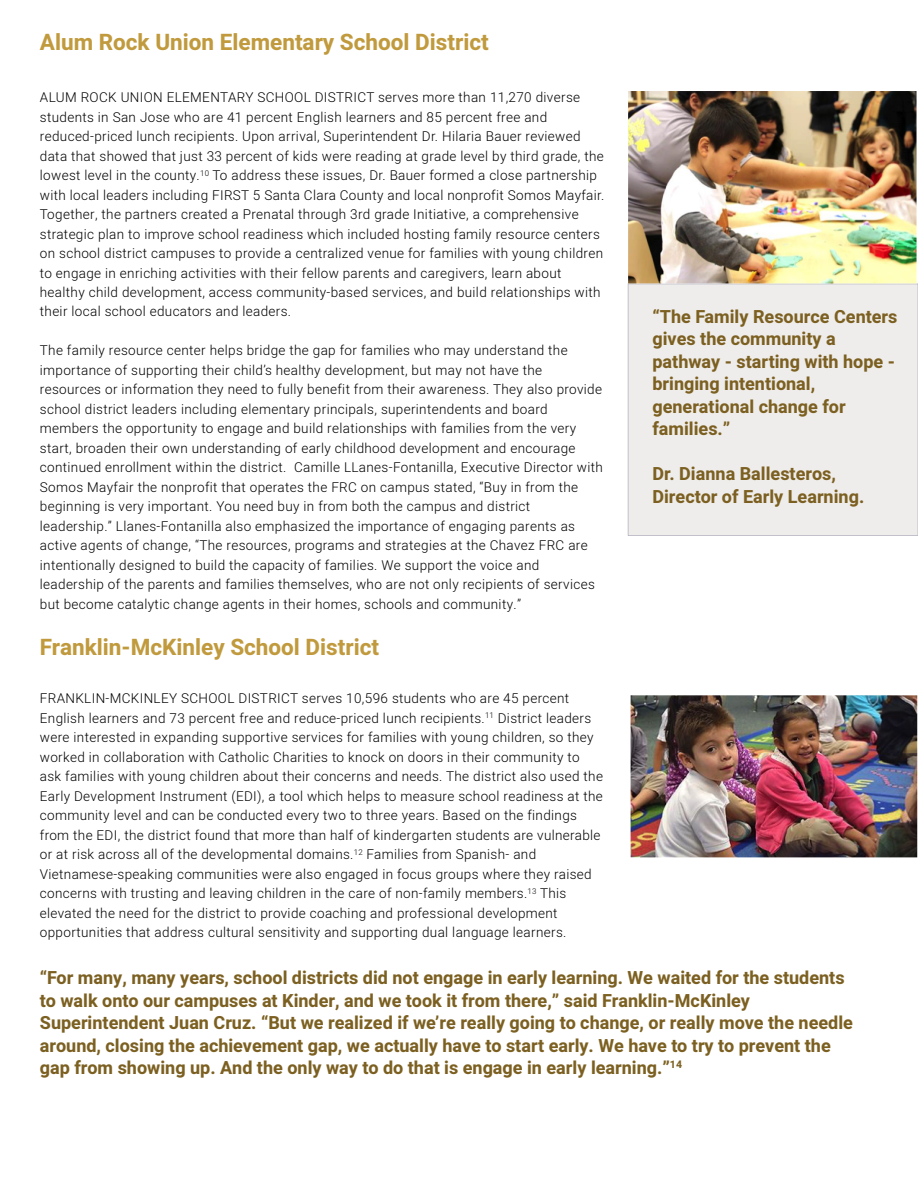
<style>
.page{position:relative;width:918px;height:1188px;background:#fff}
.page>*{position:absolute;margin:0;border:0;box-sizing:border-box;transform-origin:0 0}
.t1{font:700 22.5px "Heebo";color:#c09a3d}
.t2{font:700 18px/22.5px "Heebo";color:#7c6021}
.t3{font:300 13.5px/19.5px "Heebo";letter-spacing:.025em;color:#000}
</style>
<div class="page">
<div style="left:628px;top:284px;width:290px;height:252px;background:#efedeb"></div>
<img style="left:628px;top:92px;width:288px;height:192px">
<img style="left:630px;top:695px;width:288px;height:162px">
<h1 class="t1" style="left:40px;top:27px;width:450px">Alum Rock Union Elementary School District</h1>
<p class="t3" style="left:40px;top:87px;width:566px">ALUM ROCK UNION ELEMENTARY SCHOOL DISTRICT serves more than 11,270 diverse students in San Jose who are 41 percent English learners and 85 percent free and reduced-priced lunch recipients. Upon arrival, Superintendent Dr. Hilaria Bauer reviewed data that showed that just 33 percent of kids were reading at grade level by third grade, the lowest level in the county.<sup>10</sup> To address these issues, Dr. Bauer formed a close partnership with local leaders including FIRST 5 Santa Clara County and local nonprofit Somos Mayfair.<br>Together, the partners created a Prenatal through 3rd grade Initiative, a comprehensive strategic plan to improve school readiness which included hosting family resource centers on school district campuses to provide a centralized venue for families with young children to engage in enriching activities with their fellow parents and caregivers, learn about healthy child development, access community-based services, and build relationships with their local school educators and leaders.</p>
<p class="t3" style="left:40px;top:341px;width:564px">The family resource center helps bridge the gap for families who may understand the importance of supporting their child’s healthy development, but may not have the resources or information they need to fully benefit from their awareness. They also provide school district leaders including elementary principals, superintendents and board members the opportunity to engage and build relationships with families from the very start, broaden their own understanding of early childhood development and encourage continued enrollment within the district. Camille LLanes-Fontanilla, Executive Director with Somos Mayfair the nonprofit that operates the FRC on campus stated, “Buy in from the beginning is very important. You need buy in from both the campus and district leadership.” Llanes-Fontanilla also emphasized the importance of engaging parents as active agents of change, “The resources, programs and strategies at the Chavez FRC are intentionally designed to build the capacity of families. We support the voice and leadership of the parents and families themselves, who are not only recipients of services but become catalytic change agents in their homes, schools and community.”</p>
<h1 class="t1" style="left:40px;top:632px;width:341px">Franklin-McKinley School District</h1>
<p class="t3" style="left:40px;top:689px;width:565px">FRANKLIN-MCKINLEY SCHOOL DISTRICT serves 10,596 students who are 45 percent English learners and 73 percent free and reduce-priced lunch recipients.<sup>11</sup> District leaders were interested in expanding supportive services for families with young children, so they worked in collaboration with Catholic Charities to knock on doors in their community to ask families with young children about their concerns and needs. The district also used the Early Development Instrument (EDI), a tool which helps to measure school readiness at the community level and can be conducted every two to three years. Based on the findings from the EDI, the district found that more than half of kindergarten students are vulnerable or at risk across all of the developmental domains.<sup>12</sup> Families from Spanish- and Vietnamese-speaking communities were also engaged in focus groups where they raised concerns with trusting and leaving children in the care of non-family members.<sup>13</sup> This elevated the need for the district to provide coaching and professional development opportunities that address cultural sensitivity and supporting dual language learners.</p>
<h2 class="t2" style="left:652px;top:305px;width:247px">“The Family Resource Centers gives the community a pathway - starting with hope - bringing intentional, generational change for families.”</h2>
<h2 class="t2" style="left:652px;top:463px;width:213px">Dr. Dianna Ballesteros,<br>Director of Early Learning.</h2>
<p class="t2" style="left:40px;top:967px;width:815px">“For many, many years, school districts did not engage in early learning. We waited for the students to walk onto our campuses at Kinder, and we took it from there,” said Franklin-McKinley Superintendent Juan Cruz. “But we realized if we’re really going to change, or really move the needle around, closing the achievement gap, we actually have to start early. We have to try to prevent the gap from showing up. And the only way to do that is engage in early learning.”<sup>14</sup></p>
</div>
